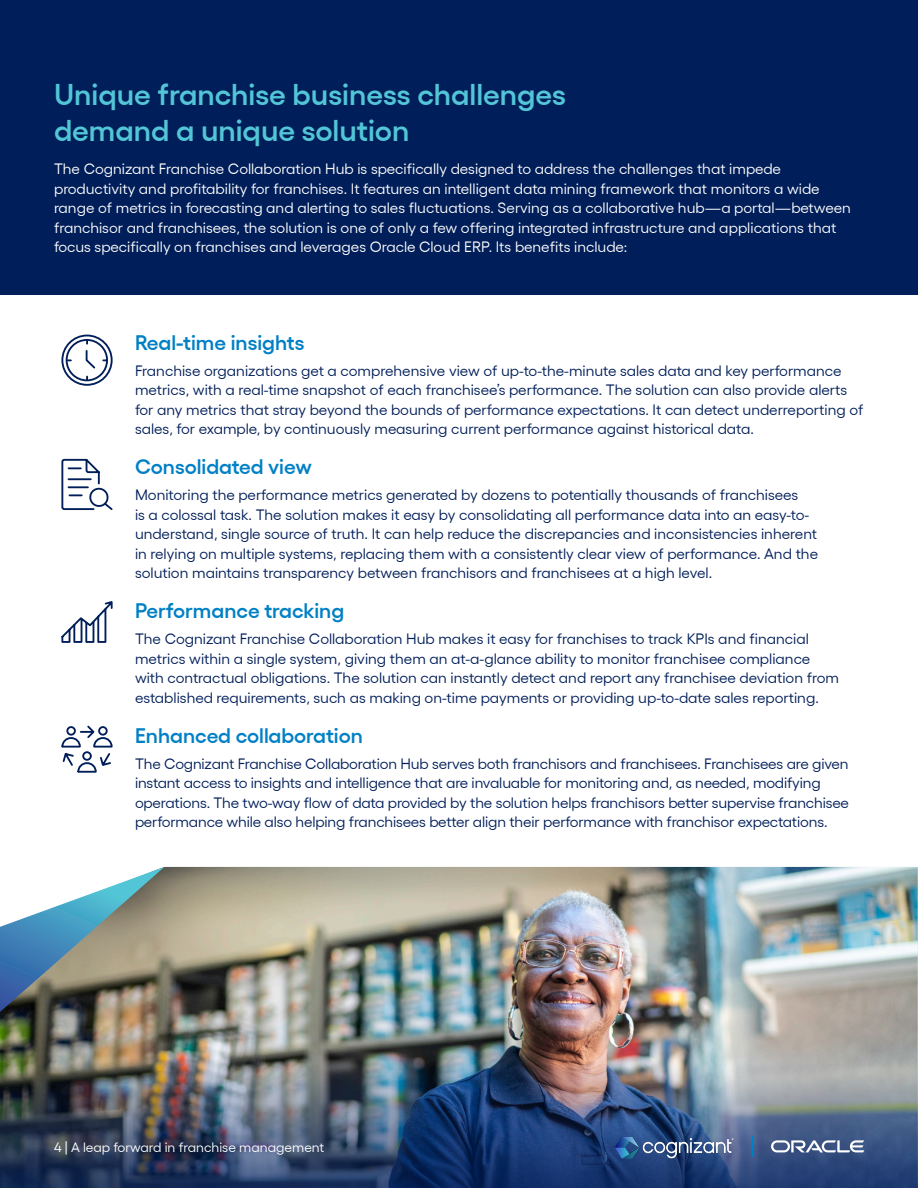
<style>
.page{position:relative;width:918px;height:1188px;background:#fff}
.page>*{position:absolute;margin:0;border:0;box-sizing:border-box;transform-origin:0 0}
.t1{font:600 30px/36px "Gellix";color:#52c5d6}
.t2{font:600 21px "Gellix";color:#0080c5}
.t3{font:15px/19.5px "Gellix";color:#001e59}
.t4{font:15px/19.5px "Gellix";color:#fff}
.t5{font:13.5px "Gellix";color:#fff}
</style>
<div class="page">
<div style="left:0;top:0;width:918px;height:295px;background:#001e59"></div>
<svg style="left:61px;top:725px;width:52px;height:48px"></svg>
<svg style="left:61px;top:334px;width:52px;height:52px"></svg>
<svg style="left:61px;top:601px;width:52px;height:42px"></svg>
<svg style="left:61px;top:458px;width:52px;height:52px"></svg>
<img style="left:164px;top:867px;width:754px;height:145px">
<svg style="left:0;top:867px;width:164px;height:145px"></svg>
<img style="left:0;top:1012px;width:918px;height:176px">
<svg style="left:771px;top:1140px;width:93px;height:12px"></svg>
<svg style="left:752px;top:1136px;width:1px;height:21px"></svg>
<img style="left:605px;top:1135px;width:137px;height:24px">
<p class="t1" style="left:54px;top:74px;width:514px">Unique franchise business challenges demand a unique solution</p>
<p class="t4" style="left:54px;top:158px;width:798px">The Cognizant Franchise Collaboration Hub is specifically designed to address the challenges that impede productivity and profitability for franchises. It features an intelligent data mining framework that monitors a wide range of metrics in forecasting and alerting to sales fluctuations. Serving as a collaborative hub—a portal—between franchisor and franchisees, the solution is one of only a few offering integrated infrastructure and applications that focus specifically on franchises and leverages Oracle Cloud ERP. Its benefits include:</p>
<p class="t2" style="left:135px;top:326px;width:171px">Real-time insights</p>
<p class="t3" style="left:135px;top:359px;width:730px">Franchise organizations get a comprehensive view of up-to-the-minute sales data and key performance metrics, with a real-time snapshot of each franchisee’s performance. The solution can also provide alerts for any metrics that stray beyond the bounds of performance expectations. It can detect underreporting of sales, for example, by continuously measuring current performance against historical data.</p>
<p class="t2" style="left:135px;top:450px;width:178px">Consolidated view</p>
<p class="t3" style="left:135px;top:484px;width:685px">Monitoring the performance metrics generated by dozens to potentially thousands of franchisees<br>is a colossal task. The solution makes it easy by consolidating all performance data into an easy-to&shy;understand, single source of truth. It can help reduce the discrepancies and inconsistencies inherent in relying on multiple systems, replacing them with a consistently clear view of performance. And the solution maintains transparency between franchisors and franchisees at a high level.</p>
<p class="t2" style="left:135px;top:594px;width:211px">Performance tracking</p>
<p class="t3" style="left:135px;top:628px;width:706px">The Cognizant Franchise Collaboration Hub makes it easy for franchises to track KPIs and financial metrics within a single system, giving them an at-a-glance ability to monitor franchisee compliance with contractual obligations. The solution can instantly detect and report any franchisee deviation from established requirements, such as making on-time payments or providing up-to-date sales reporting.</p>
<p class="t2" style="left:135px;top:719px;width:229px">Enhanced collaboration</p>
<p class="t3" style="left:135px;top:752px;width:715px">The Cognizant Franchise Collaboration Hub serves both franchisors and franchisees. Franchisees are given instant access to insights and intelligence that are invaluable for monitoring and, as needed, modifying operations. The two-way flow of data provided by the solution helps franchisors better supervise franchisee performance while also helping franchisees better align their performance with franchisor expectations.</p>
<p class="t5" style="left:54px;top:1137px;width:272px">4 | A leap forward in franchise management</p>
</div>
